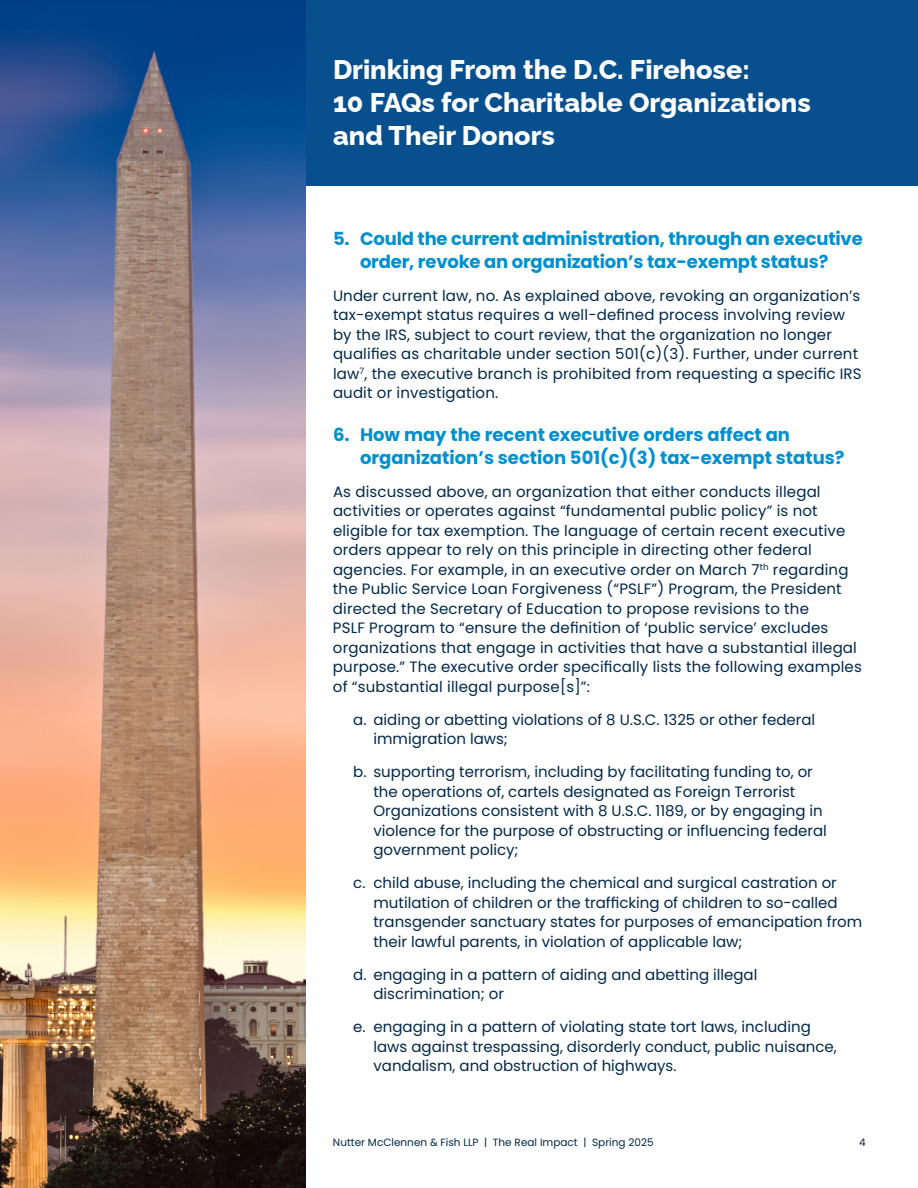
<style>
.page{position:relative;width:918px;height:1188px;background:#fff}
.page>*{position:absolute;margin:0;border:0;box-sizing:border-box;transform-origin:0 0}
.t1{font:800 27px/33px "Raleway";color:#fff}
.t2{font:700 18px/22.5px "Poppins";letter-spacing:-.01em;color:#0090d0;text-align:center}
.t3{font:15px/19.5px "Poppins";letter-spacing:.01em;color:#00284b}
.t4{font:10.5px "Poppins";color:#00284b}
</style>
<div class="page">
<div style="left:0;top:0;width:918px;height:186px;background:#074f8d"></div>
<img style="left:0;top:0;width:306px;height:1188px">
<h1 class="t1" style="left:333px;top:51px;width:479px">Drinking From the D.C. Firehose:<br>10 FAQs for Charitable Organizations and Their Donors</h1>
<p class="t2" style="left:333px;top:228px;width:531px">5. Could the current administration, through an executive order, revoke an organization’s tax-exempt status?</p>
<p class="t3" style="left:333px;top:286px;width:530px">Under current law, no. As explained above, revoking an organization’s tax-exempt status requires a well-defined process involving review by the IRS, subject to court review, that the organization no longer qualifies as charitable under section 501(c)(3). Further, under current law<sup>7</sup>, the executive branch is prohibited from requesting a specific IRS audit or investigation.</p>
<p class="t2" style="left:360px;top:424px;width:486px;text-align:left;text-indent:-27px">6. How may the recent executive orders affect an organization’s section 501(c)(3) tax-exempt status?</p>
<p class="t3" style="left:333px;top:482px;width:530px">As discussed above, an organization that either conducts illegal activities or operates against “fundamental public policy” is not eligible for tax exemption. The language of certain recent executive orders appear to rely on this principle in directing other federal agencies. For example, in an executive order on March 7<sup>th</sup> regarding the Public Service Loan Forgiveness (“PSLF”) Program, the President directed the Secretary of Education to propose revisions to the<br>PSLF Program to “ensure the definition of ‘public service’ excludes organizations that engage in activities that have a substantial illegal purpose.” The executive order specifically lists the following examples of “substantial illegal purpose[s]”:</p>
<p class="t3" style="left:373px;top:710px;width:443px;text-indent:-20px">a. aiding or abetting violations of 8 U.S.C. 1325 or other federal immigration laws;</p>
<p class="t3" style="left:373px;top:762px;width:455px;text-indent:-20px">b. supporting terrorism, including by facilitating funding to, or the operations of, cartels designated as Foreign Terrorist Organizations consistent with 8 U.S.C. 1189, or by engaging in violence for the purpose of obstructing or influencing federal government policy;</p>
<p class="t3" style="left:373px;top:873px;width:490px;text-indent:-20px">c. child abuse, including the chemical and surgical castration or mutilation of children or the trafficking of children to so-called transgender sanctuary states for purposes of emancipation from their lawful parents, in violation of applicable law;</p>
<p class="t3" style="left:373px;top:965px;width:386px;text-indent:-20px">d. engaging in a pattern of aiding and abetting illegal discrimination; or</p>
<p class="t3" style="left:373px;top:1017px;width:465px;text-indent:-20px">e. engaging in a pattern of violating state tort laws, including laws against trespassing, disorderly conduct, public nuisance, vandalism, and obstruction of highways.</p>
<p class="t4" style="left:333px;top:1136px;width:322px">Nutter McClennen &amp; Fish LLP | The Real Impact | Spring 2025</p>
<p class="t4" style="left:859px;top:1136px;width:8px">4</p>
</div>
